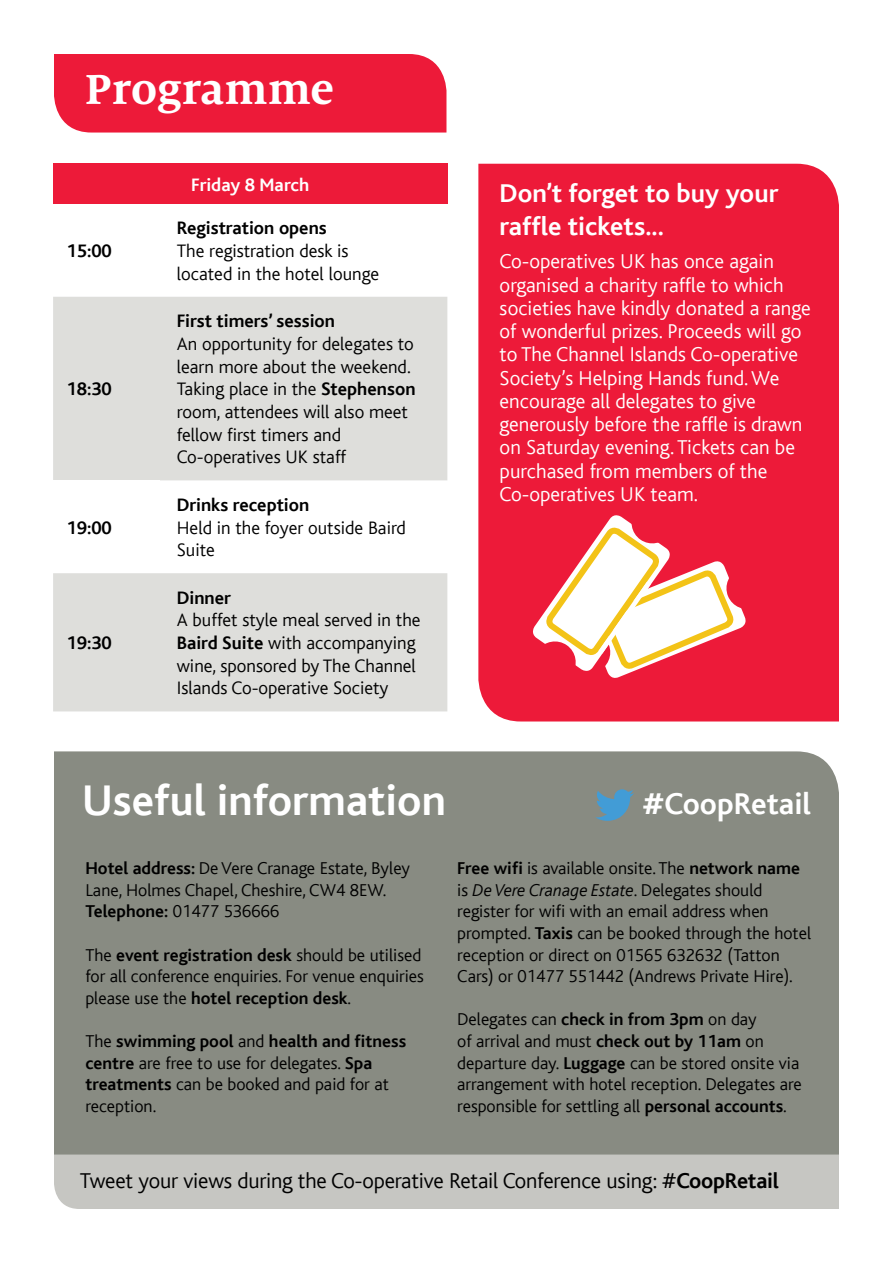
<style>
.page{position:relative;width:893px;height:1263px;background:#fff}
.page>*{position:absolute;margin:0;border:0;box-sizing:border-box;transform-origin:0 0}
.t1{font:700 46.5px "Milo Serif OT";color:#fff}
.t2{font:700 45px "Bliss";color:#fff}
.t3{font:700 31.5px "Bliss";color:#fff}
.t4{font:700 27px/32.4px "Bliss";color:#fff}
.t5{font:300 22.5px "Bliss";letter-spacing:-.01em;color:#000}
.t6{font:300 21px/23.2px "Bliss";color:#fff}
.t7{font:300 18.9px/22.6px "Bliss";color:#000}
.t8{font:700 18.9px "Bliss";color:#000}
.t9{font:700 18.9px "Bliss";color:#fff}
.t10{font:300 18px/21.6px "Bliss";color:#000}
.s1{font-weight:700}
.s2{font-style:italic}
</style>
<div class="page">
<div style="left:54px;top:751px;width:785px;height:403px;background:#888b82"></div>
<div style="left:54px;top:1154px;width:785px;height:55px;background:#c6c6c2"></div>
<div style="left:478px;top:164px;width:361px;height:557px;background:#ed1a39"></div>
<div style="left:54px;top:54px;width:392px;height:79px;background:#ed1a39"></div>
<svg style="left:530px;top:499px;width:241px;height:192px"></svg>
<div style="left:53px;top:164px;width:394px;height:40px;background:#ed1a39"></div>
<svg style="left:53px;top:297px;width:394px;height:414px;fill:#dededb"></svg>
<div style="left:53px;top:480px;width:107px;height:93px;background:#fff"></div>
<svg style="left:595px;top:789px;width:39px;height:32px"></svg>
<h1 class="t1" style="left:85px;top:64px;width:188px">Satu day</h1>
<h1 class="t1" style="left:85px;top:64px;width:250px">Programme</h1>
<p class="t8" style="left:67px;top:241px;width:47px">15:00</p>
<p class="t8" style="left:67px;top:379px;width:47px">18:30</p>
<p class="t8" style="left:67px;top:517px;width:47px">19:00</p>
<p class="t8" style="left:67px;top:633px;width:47px">19:30</p>
<p class="t9" style="left:191px;top:174px;width:120px">Friday 8 March</p>
<p class="t8" style="left:177px;top:218px;width:151px">Registration opens</p>
<p class="t7" style="left:177px;top:240px;width:204px">The registration desk is located in the hotel lounge</p>
<p class="t8" style="left:177px;top:311px;width:160px">First timers’ session</p>
<p class="t7" style="left:177px;top:333px;width:240px">An opportunity for delegates to learn more about the weekend.<br>Taking place in the <span class="s1">Stephenson </span>room, attendees will also meet fellow first timers and<br>Co-operatives UK staff</p>
<p class="t8" style="left:177px;top:495px;width:134px">Drinks reception</p>
<p class="t7" style="left:177px;top:516px;width:231px">Held in the foyer outside Baird<br>Suite</p>
<p class="t8" style="left:177px;top:588px;width:56px">Dinner</p>
<p class="t7" style="left:177px;top:609px;width:245px">A buffet style meal served in the<br><span class="s1">Baird Suite</span> with accompanying wine, sponsored by The Channel<br>Islands Co-operative Society</p>
<h3 class="t4" style="left:500px;top:178px;width:280px">Don’t forget to buy your raffle tickets...</h3>
<p class="t6" style="left:500px;top:250px;width:313px">Co-operatives UK has once again organised a charity raffle to which societies have kindly donated a range of wonderful prizes. Proceeds will go to The Channel Islands Co-operative Society’s Helping Hands fund. We encourage all delegates to give generously before the raffle is drawn on Saturday evening. Tickets can be purchased from members of the Co-operatives UK team.</p>
<h2 class="t2" style="left:82px;top:777px;width:365px">Useful information</h2>
<h3 class="t3" style="left:642px;top:788px;width:171px">#CoopRetail</h3>
<p class="t10" style="left:85px;top:858px;width:326px"><span class="s1">Hotel address:</span> De Vere Cranage Estate, Byley<br>Lane, Holmes Chapel, Cheshire, CW4 8EW.<br><span class="s1">Telephone:</span> 01477 536666</p>
<p class="t10" style="left:85px;top:944px;width:340px">The <span class="s1">event registration desk</span> should be utilised for all conference enquiries. For venue enquiries please use the <span class="s1">hotel reception desk</span>.</p>
<p class="t10" style="left:85px;top:1031px;width:322px">The <span class="s1">swimming pool</span> and <span class="s1">health and fitness centre</span> are free to use for delegates. <span class="s1">Spa treatments</span> can be booked and paid for at reception.</p>
<p class="t10" style="left:457px;top:858px;width:355px"><span class="s1">Free wifi</span> is available onsite. The <span class="s1">network name </span>is <span class="s2">De Vere Cranage Estate</span>. Delegates should register for wifi with an email address when prompted. <span class="s1">Taxis</span> can be booked through the hotel reception or direct on 01565 632632 (Tatton Cars) or 01477 551442 (Andrews Private Hire).</p>
<p class="t10" style="left:457px;top:1009px;width:346px">Delegates can <span class="s1">check in from 3pm</span> on day<br>of arrival and must <span class="s1">check out by 11am</span> on departure day. <span class="s1">Luggage</span> can be stored onsite via arrangement with hotel reception. Delegates are responsible for settling all <span class="s1">personal accounts</span>.</p>
<p class="t5" style="left:80px;top:1169px;width:701px">Tweet your views during the Co-operative Retail Conference using: #<span class="s1">CoopRetail</span></p>
</div>
